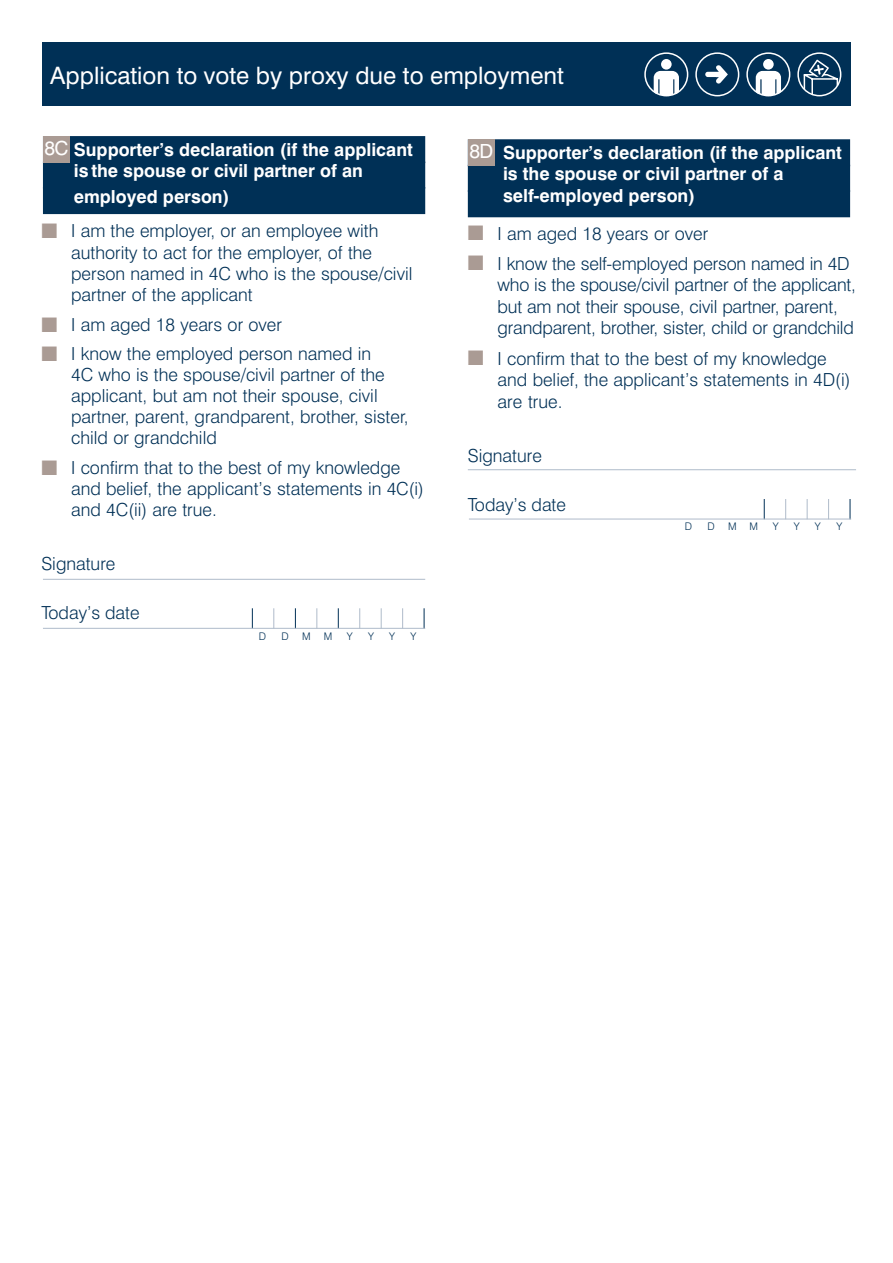
<style>
.page{position:relative;width:893px;height:1263px;background:#fff}
.page>*{position:absolute;margin:0;border:0;box-sizing:border-box;transform-origin:0 0}
.t1{font:24px "Swiss 721 BT";color:#fff}
.t2{font:19.5px "Swiss 721 BT";color:#fff}
.t3{font:300 18px/21px "Swiss 721 BT";color:#003056}
.t4{font:700 18px/21px "Swiss 721 BT";color:#fff}
.t5{font:300 10.5px "Swiss 721 BT";color:#003056}
.s1{font-weight:400;font-size:19.5px}
.s2{color:#aa9b94}
</style>
<div class="page">
<div style="left:43px;top:136px;width:382px;height:27px;background:#003056"></div>
<div style="left:43px;top:162px;width:382px;height:27px;background:#003056"></div>
<div style="left:43px;top:187px;width:382px;height:27px;background:#003056"></div>
<div style="left:43px;top:136px;width:26px;height:27px;background:#aa9b94"></div>
<svg style="left:316px;top:608px;width:1px;height:20px"></svg>
<hr style="left:43px;top:579px;width:382px;height:1px;background:#afbbca">
<svg style="left:252px;top:608px;width:1px;height:20px"></svg>
<svg style="left:273px;top:608px;width:1px;height:20px"></svg>
<svg style="left:295px;top:608px;width:1px;height:20px"></svg>
<svg style="left:338px;top:608px;width:1px;height:20px"></svg>
<svg style="left:359px;top:608px;width:1px;height:20px"></svg>
<svg style="left:381px;top:608px;width:1px;height:20px"></svg>
<svg style="left:402px;top:608px;width:1px;height:20px"></svg>
<svg style="left:424px;top:608px;width:1px;height:20px"></svg>
<hr style="left:43px;top:628px;width:382px;height:1px;background:#afbbca">
<div style="left:468px;top:139px;width:382px;height:27px;background:#003056"></div>
<div style="left:468px;top:165px;width:382px;height:27px;background:#003056"></div>
<div style="left:468px;top:190px;width:382px;height:27px;background:#003056"></div>
<div style="left:468px;top:139px;width:26px;height:27px;background:#aa9b94"></div>
<svg style="left:764px;top:499px;width:1px;height:20px"></svg>
<svg style="left:785px;top:499px;width:1px;height:20px"></svg>
<svg style="left:807px;top:499px;width:1px;height:20px"></svg>
<svg style="left:828px;top:499px;width:1px;height:20px"></svg>
<svg style="left:850px;top:499px;width:1px;height:20px"></svg>
<hr style="left:469px;top:519px;width:382px;height:1px;background:#afbbca">
<hr style="left:468px;top:469px;width:388px;height:1px;background:#afbbca">
<div style="left:42px;top:43px;width:808px;height:63px;background:#003056"></div>
<svg style="left:644px;top:52px;width:197px;height:44px"></svg>
<h1 class="t1" style="left:50px;top:60px;width:515px">Application to vote by proxy due to employment</h1>
<p class="t4" style="left:74px;top:139px;width:340px;text-indent:-29px"><span class="s1">8C</span> Supporter’s declaration (if the applicant is the spouse or civil partner of an</p>
<p class="t4" style="left:74px;top:186px;width:157px">employed person)</p>
<p class="t3" style="left:71px;top:220px;width:343px;line-height:21.5px;text-indent:-30px"><span class="s2">■</span> I am the employer, or an employee with authority to act for the employer, of the person named in 4C who is the spouse/civil partner of the applicant</p>
<p class="t3" style="left:41px;top:314px;width:242px"><span class="s2">■</span> I am aged 18 years or over</p>
<p class="t3" style="left:71px;top:343px;width:339px;text-indent:-30px"><span class="s2">■</span> I know the employed person named in<br>4C who is the spouse/civil partner of the applicant, but am not their spouse, civil partner, parent, grandparent, brother, sister, child or grandchild</p>
<p class="t3" style="left:71px;top:457px;width:354px;text-indent:-30px"><span class="s2">■</span> I confirm that to the best of my knowledge and belief, the applicant’s statements in 4C(i) and 4C(ii) are true.</p>
<p class="t3" style="left:41px;top:553px;width:76px">Signature</p>
<p class="t3" style="left:41px;top:602px;width:100px">Today’s date</p>
<p class="t5" style="left:259px;top:629px;width:9px">D</p>
<p class="t5" style="left:302px;top:629px;width:10px">M</p>
<p class="t5" style="left:347px;top:629px;width:7px">Y</p>
<p class="t5" style="left:281px;top:629px;width:9px">D</p>
<p class="t5" style="left:324px;top:629px;width:10px">M</p>
<p class="t5" style="left:368px;top:629px;width:7px">Y</p>
<p class="t5" style="left:389px;top:629px;width:7px">Y</p>
<p class="t5" style="left:410px;top:629px;width:7px">Y</p>
<p class="t2" style="left:469px;top:140px;width:25px">8D</p>
<p class="t4" style="left:503px;top:142px;width:340px">Supporter’s declaration (if the applicant is the spouse or civil partner of a self-employed person)</p>
<p class="t3" style="left:468px;top:222px;width:242px"><span class="s2">■</span> I am aged 18 years or over</p>
<p class="t3" style="left:498px;top:252px;width:360px;line-height:21.6px;text-indent:-30px"><span class="s2">■</span> I know the self-employed person named in 4D who is the spouse/civil partner of the applicant, but am not their spouse, civil partner, parent, grandparent, brother, sister, child or grandchild</p>
<p class="t3" style="left:498px;top:347px;width:354px;line-height:21.6px;text-indent:-30px"><span class="s2">■</span> I confirm that to the best of my knowledge and belief, the applicant’s statements in 4D(i) are true.</p>
<p class="t3" style="left:468px;top:445px;width:76px">Signature</p>
<p class="t3" style="left:468px;top:494px;width:100px">Today’s date</p>
<p class="t5" style="left:685px;top:520px;width:9px">D</p>
<p class="t5" style="left:728px;top:520px;width:10px">M</p>
<p class="t5" style="left:773px;top:520px;width:7px">Y</p>
<p class="t5" style="left:707px;top:520px;width:9px">D</p>
<p class="t5" style="left:750px;top:520px;width:10px">M</p>
<p class="t5" style="left:794px;top:520px;width:7px">Y</p>
<p class="t5" style="left:815px;top:520px;width:7px">Y</p>
<p class="t5" style="left:836px;top:520px;width:7px">Y</p>
</div>
